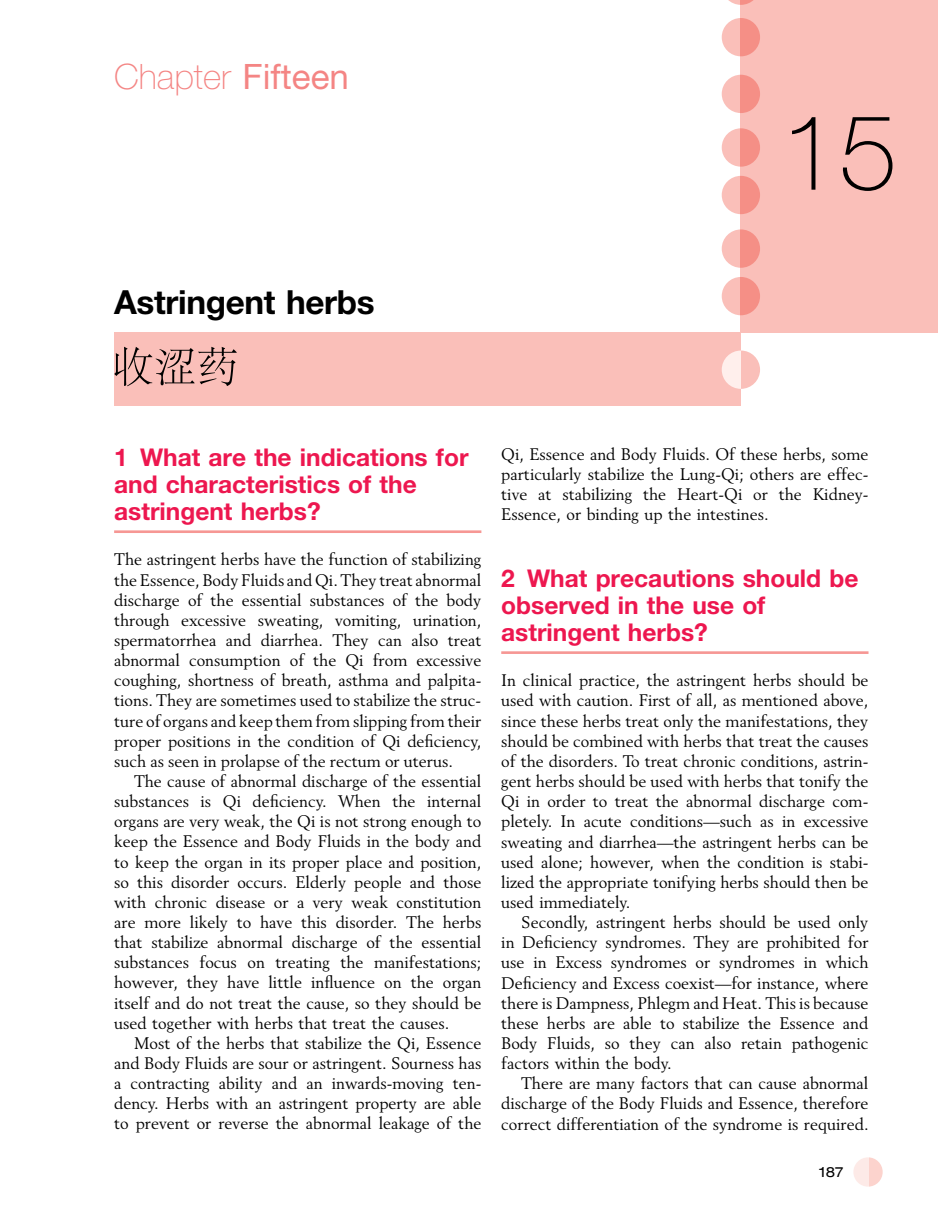
<style>
.page{position:relative;width:938px;height:1221px;background:#fff}
.page>*{position:absolute;margin:0;border:0;box-sizing:border-box;transform-origin:0 0}
.t1{font:100 105px "Helvetica Neue";color:#000}
.t2{font:100 35px "Helvetica Neue";color:#f48584}
.t3{font:700 33.25px "Helvetica Neue";letter-spacing:-.01em;color:#000}
.t4{font:700 24.5px/27.1px "Helvetica Neue";color:#ed174f}
.t5{font:16.62px/20.1px "Revival 565 BT";color:#000;text-align:justify}
.t6{font:expanded 14px "Helvetica Neue";color:#000}
.s1{font-weight:400}
</style>
<div class="page">
<div style="left:114px;top:332px;width:626px;height:73px;background:#fabfb9"></div>
<div style="left:740px;top:0;width:198px;height:332px;background:#fabfb9"></div>
<svg style="left:721px;top:18px;width:39px;height:38px"></svg>
<svg style="left:721px;top:75px;width:39px;height:38px"></svg>
<svg style="left:721px;top:128px;width:39px;height:39px"></svg>
<svg style="left:721px;top:176px;width:39px;height:38px"></svg>
<svg style="left:721px;top:229px;width:39px;height:39px"></svg>
<svg style="left:721px;top:277px;width:39px;height:38px"></svg>
<svg style="left:721px;top:350px;width:39px;height:39px"></svg>
<svg style="left:728px;top:0;width:25px;height:5px"></svg>
<hr style="left:114px;top:530px;width:367px;height:3px;background:#f69794">
<hr style="left:501px;top:651px;width:367px;height:3px;background:#f69794">
<svg style="left:114px;top:347px;width:123px;height:39px"></svg>
<div style="left:853px;top:1157px;width:29px;height:29px;background:#fcd3cd;border-radius:50%"></div>
<svg style="left:853px;top:1157px;width:15px;height:30px"></svg>
<p class="t2" style="left:114px;top:57px;width:236px">Chapter <span class="s1">Fifteen</span></p>
<p class="t3" style="left:114px;top:282px;width:262px">Astringent herbs</p>
<p class="t1" style="left:780px;top:92px;width:118px">15</p>
<p class="t4" style="left:114px;top:443px;width:356px">1 What are the indications for and characteristics of the astringent herbs?</p>
<p class="t5" style="left:114px;top:549px;width:369px">The astringent herbs have the function of stabilizing</p>
<p class="t5" style="left:114px;top:569px;width:369px">the Essence, Body Fluids and Qi. They treat abnormal</p>
<p class="t5" style="left:114px;top:589px;width:369px">discharge of the essential substances of the body</p>
<p class="t5" style="left:114px;top:609px;width:369px">through excessive sweating, vomiting, urination,</p>
<p class="t5" style="left:114px;top:630px;width:369px">spermatorrhea and diarrhea. They can also treat</p>
<p class="t5" style="left:114px;top:650px;width:369px">abnormal consumption of the Qi from excessive</p>
<p class="t5" style="left:114px;top:670px;width:369px">coughing, shortness of breath, asthma and palpita-</p>
<p class="t5" style="left:114px;top:690px;width:369px">tions. They are sometimes used to stabilize the struc-</p>
<p class="t5" style="left:114px;top:710px;width:369px">ture of organs and keep them from slipping from their</p>
<p class="t5" style="left:114px;top:730px;width:369px">proper positions in the condition of Qi deficiency,</p>
<p class="t5" style="left:114px;top:750px;width:340px">such as seen in prolapse of the rectum or uterus.</p>
<p class="t5" style="left:134px;top:770px;width:349px">The cause of abnormal discharge of the essential</p>
<p class="t5" style="left:114px;top:791px;width:369px">substances is Qi deficiency. When the internal</p>
<p class="t5" style="left:114px;top:811px;width:369px">organs are very weak, the Qi is not strong enough to</p>
<p class="t5" style="left:114px;top:831px;width:369px">keep the Essence and Body Fluids in the body and</p>
<p class="t5" style="left:114px;top:851px;width:369px">to keep the organ in its proper place and position,</p>
<p class="t5" style="left:114px;top:871px;width:369px">so this disorder occurs. Elderly people and those</p>
<p class="t5" style="left:114px;top:891px;width:369px">with chronic disease or a very weak constitution</p>
<p class="t5" style="left:114px;top:911px;width:369px">are more likely to have this disorder. The herbs</p>
<p class="t5" style="left:114px;top:932px;width:369px">that stabilize abnormal discharge of the essential</p>
<p class="t5" style="left:114px;top:952px;width:369px">substances focus on treating the manifestations;</p>
<p class="t5" style="left:114px;top:972px;width:369px">however, they have little influence on the organ</p>
<p class="t5" style="left:114px;top:992px;width:369px">itself and do not treat the cause, so they should be</p>
<p class="t5" style="left:114px;top:1012px;width:337px">used together with herbs that treat the causes.</p>
<p class="t5" style="left:134px;top:1032px;width:349px">Most of the herbs that stabilize the Qi, Essence</p>
<p class="t5" style="left:114px;top:1052px;width:369px">and Body Fluids are sour or astringent. Sourness has</p>
<p class="t5" style="left:114px;top:1072px;width:369px">a contracting ability and an inwards-moving ten-</p>
<p class="t5" style="left:114px;top:1093px;width:369px">dency. Herbs with an astringent property are able</p>
<p class="t5" style="left:114px;top:1113px;width:369px">to prevent or reverse the abnormal leakage of the</p>
<p class="t5" style="left:501px;top:443px;width:369px">Qi, Essence and Body Fluids. Of these herbs, some particularly stabilize the Lung-Qi; others are effec&shy;tive at stabilizing the Heart-Qi or the Kidney-Essence, or binding up the intestines.</p>
<p class="t4" style="left:501px;top:564px;width:359px">2 What precautions should be observed in the use of astringent herbs?</p>
<p class="t5" style="left:501px;top:670px;width:369px">In clinical practice, the astringent herbs should be</p>
<p class="t5" style="left:501px;top:690px;width:369px">used with caution. First of all, as mentioned above,</p>
<p class="t5" style="left:501px;top:710px;width:369px">since these herbs treat only the manifestations, they</p>
<p class="t5" style="left:501px;top:730px;width:369px">should be combined with herbs that treat the causes</p>
<p class="t5" style="left:501px;top:750px;width:369px">of the disorders. To treat chronic conditions, astrin-</p>
<p class="t5" style="left:501px;top:771px;width:369px">gent herbs should be used with herbs that tonify the</p>
<p class="t5" style="left:501px;top:791px;width:369px">Qi in order to treat the abnormal discharge com-</p>
<p class="t5" style="left:501px;top:811px;width:369px">pletely. In acute conditions—such as in excessive</p>
<p class="t5" style="left:501px;top:831px;width:369px">sweating and diarrhea—the astringent herbs can be</p>
<p class="t5" style="left:501px;top:851px;width:369px">used alone; however, when the condition is stabi-</p>
<p class="t5" style="left:501px;top:871px;width:369px">lized the appropriate tonifying herbs should then be</p>
<p class="t5" style="left:501px;top:891px;width:131px">used immediately.</p>
<p class="t5" style="left:521px;top:911px;width:349px">Secondly, astringent herbs should be used only</p>
<p class="t5" style="left:501px;top:932px;width:369px">in Deficiency syndromes. They are prohibited for</p>
<p class="t5" style="left:501px;top:952px;width:369px">use in Excess syndromes or syndromes in which</p>
<p class="t5" style="left:501px;top:972px;width:369px">Deficiency and Excess coexist—for instance, where</p>
<p class="t5" style="left:501px;top:992px;width:369px">there is Dampness, Phlegm and Heat. This is because</p>
<p class="t5" style="left:501px;top:1012px;width:369px">these herbs are able to stabilize the Essence and</p>
<p class="t5" style="left:501px;top:1032px;width:369px">Body Fluids, so they can also retain pathogenic</p>
<p class="t5" style="left:501px;top:1052px;width:172px">factors within the body.</p>
<p class="t5" style="left:521px;top:1073px;width:349px">There are many factors that can cause abnormal</p>
<p class="t5" style="left:501px;top:1093px;width:369px">discharge of the Body Fluids and Essence, therefore</p>
<p class="t5" style="left:501px;top:1113px;width:369px">correct differentiation of the syndrome is required.</p>
<p class="t6" style="left:819px;top:1163px;width:25px">187</p>
</div>
